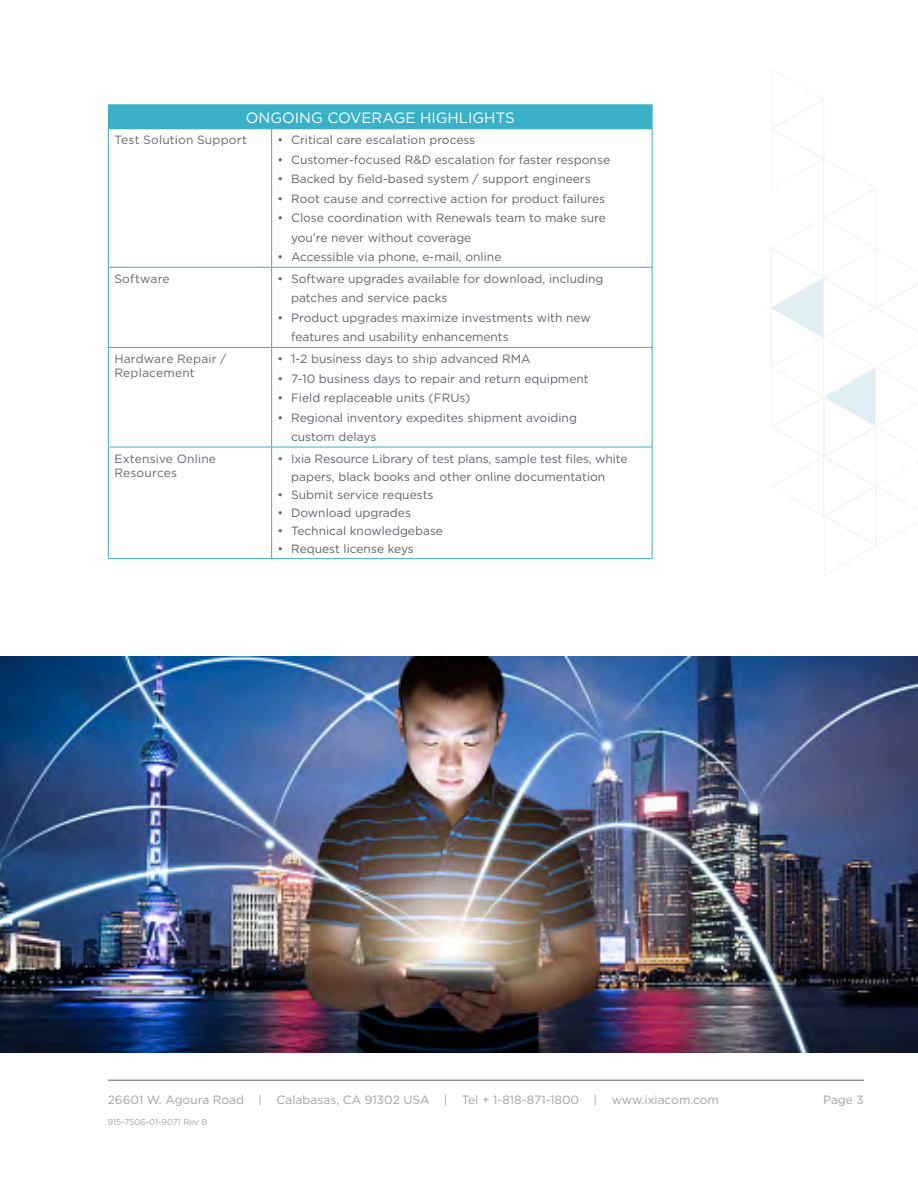
<style>
.page{position:relative;width:918px;height:1188px;background:#fff}
.page>*{position:absolute;margin:0;border:0;box-sizing:border-box;transform-origin:0 0}
.t1{font:15px "Gotham";color:#fff}
.t2{font:12px/19.5px "Gotham";color:#5f636a}
.t3{font:12px "Gotham";color:#a0a2a6}
.t4{font:12px/14.4px "Gotham";letter-spacing:.015em;color:#62666d}
.t5{font:8.4px "Gotham";color:#a0a2a6}
</style>
<div class="page">
<hr style="left:108px;top:1080px;width:756px;height:1px;background:#5f636a">
<div style="left:108px;top:105px;width:544px;height:24px;background:#3bb0c9"></div>
<hr style="left:108px;top:104px;width:164px;height:1px;background:#3bb0c9">
<hr style="left:272px;top:104px;width:380px;height:1px;background:#3bb0c9">
<svg style="left:652px;top:105px;width:1px;height:23px"></svg>
<hr style="left:108px;top:129px;width:1px;height:138px;background:#3bb0c9">
<hr style="left:271px;top:129px;width:1px;height:138px;background:#3bb0c9">
<hr style="left:652px;top:129px;width:1px;height:138px;background:#3bb0c9">
<hr style="left:108px;top:267px;width:164px;height:1px;background:#3bb0c9">
<hr style="left:108px;top:268px;width:1px;height:79px;background:#3bb0c9">
<hr style="left:272px;top:267px;width:380px;height:1px;background:#3bb0c9">
<hr style="left:271px;top:268px;width:1px;height:79px;background:#3bb0c9">
<hr style="left:652px;top:268px;width:1px;height:79px;background:#3bb0c9">
<hr style="left:108px;top:347px;width:164px;height:1px;background:#3bb0c9">
<hr style="left:108px;top:348px;width:1px;height:99px;background:#3bb0c9">
<hr style="left:272px;top:347px;width:380px;height:1px;background:#3bb0c9">
<hr style="left:271px;top:348px;width:1px;height:99px;background:#3bb0c9">
<hr style="left:652px;top:348px;width:1px;height:99px;background:#3bb0c9">
<hr style="left:108px;top:447px;width:164px;height:1px;background:#3bb0c9">
<hr style="left:108px;top:447px;width:1px;height:111px;background:#3bb0c9">
<hr style="left:272px;top:447px;width:380px;height:1px;background:#3bb0c9">
<hr style="left:271px;top:447px;width:1px;height:111px;background:#3bb0c9">
<hr style="left:652px;top:447px;width:1px;height:111px;background:#3bb0c9">
<hr style="left:108px;top:558px;width:164px;height:1px;background:#3bb0c9">
<hr style="left:272px;top:558px;width:380px;height:1px;background:#3bb0c9">
<svg style="left:771px;top:70px;width:146px;height:208px"></svg>
<svg style="left:771px;top:278px;width:147px;height:298px"></svg>
<img style="left:0;top:657px;width:918px;height:396px">
<p class="t1" style="left:246px;top:108px;width:270px">ONGOING COVERAGE HIGHLIGHTS</p>
<p class="t4" style="left:114px;top:133px;width:134px">Test Solution Support</p>
<p class="t2" style="left:278px;top:130px;width:199px">• Critical care escalation process</p>
<p class="t2" style="left:278px;top:150px;width:334px">• Customer-focused R&amp;D escalation for faster response</p>
<p class="t2" style="left:278px;top:169px;width:315px">• Backed by field-based system / support engineers</p>
<p class="t2" style="left:278px;top:189px;width:329px">• Root cause and corrective action for product failures</p>
<p class="t2" style="left:291px;top:208px;width:316px;text-indent:-14px">• Close coordination with Renewals team to make sure you’re never without coverage</p>
<p class="t2" style="left:278px;top:247px;width:225px">• Accessible via phone, e-mail, online</p>
<p class="t4" style="left:114px;top:271px;width:57px">Software</p>
<p class="t2" style="left:291px;top:269px;width:314px;text-indent:-14px">• Software upgrades available for download, including patches and service packs</p>
<p class="t2" style="left:291px;top:308px;width:301px;text-indent:-14px">• Product upgrades maximize investments with new features and usability enhancements</p>
<p class="t4" style="left:114px;top:351px;width:114px">Hardware Repair /<br>Replacement</p>
<p class="t2" style="left:278px;top:349px;width:255px">• 1-2 business days to ship advanced RMA</p>
<p class="t2" style="left:278px;top:368px;width:313px">• 7-10 business days to repair and return equipment</p>
<p class="t2" style="left:278px;top:388px;width:194px">• Field replaceable units (FRUs)</p>
<p class="t2" style="left:291px;top:407px;width:287px;text-indent:-14px">• Regional inventory expedites shipment avoiding custom delays</p>
<p class="t4" style="left:114px;top:451px;width:103px">Extensive Online<br>Resources</p>
<p class="t2" style="left:291px;top:449px;width:338px;line-height:18px;text-indent:-14px">• Ixia Resource Library of test plans, sample test files, white papers, black books and other online documentation</p>
<p class="t2" style="left:278px;top:484px;width:157px">• Submit service requests</p>
<p class="t2" style="left:278px;top:502px;width:135px">• Download upgrades</p>
<p class="t2" style="left:278px;top:520px;width:167px">• Technical knowledgebase</p>
<p class="t2" style="left:278px;top:538px;width:138px">• Request license keys</p>
<p class="t3" style="left:108px;top:1092px;width:613px">26601 W. Agoura Road | Calabasas, CA 91302 USA | Tel + 1-818-871-1800 | www.ixiacom.com</p>
<p class="t5" style="left:108px;top:1117px;width:101px">915-7506-01-9071 Rev B</p>
<p class="t3" style="left:823px;top:1092px;width:42px">Page 3</p>
</div>
